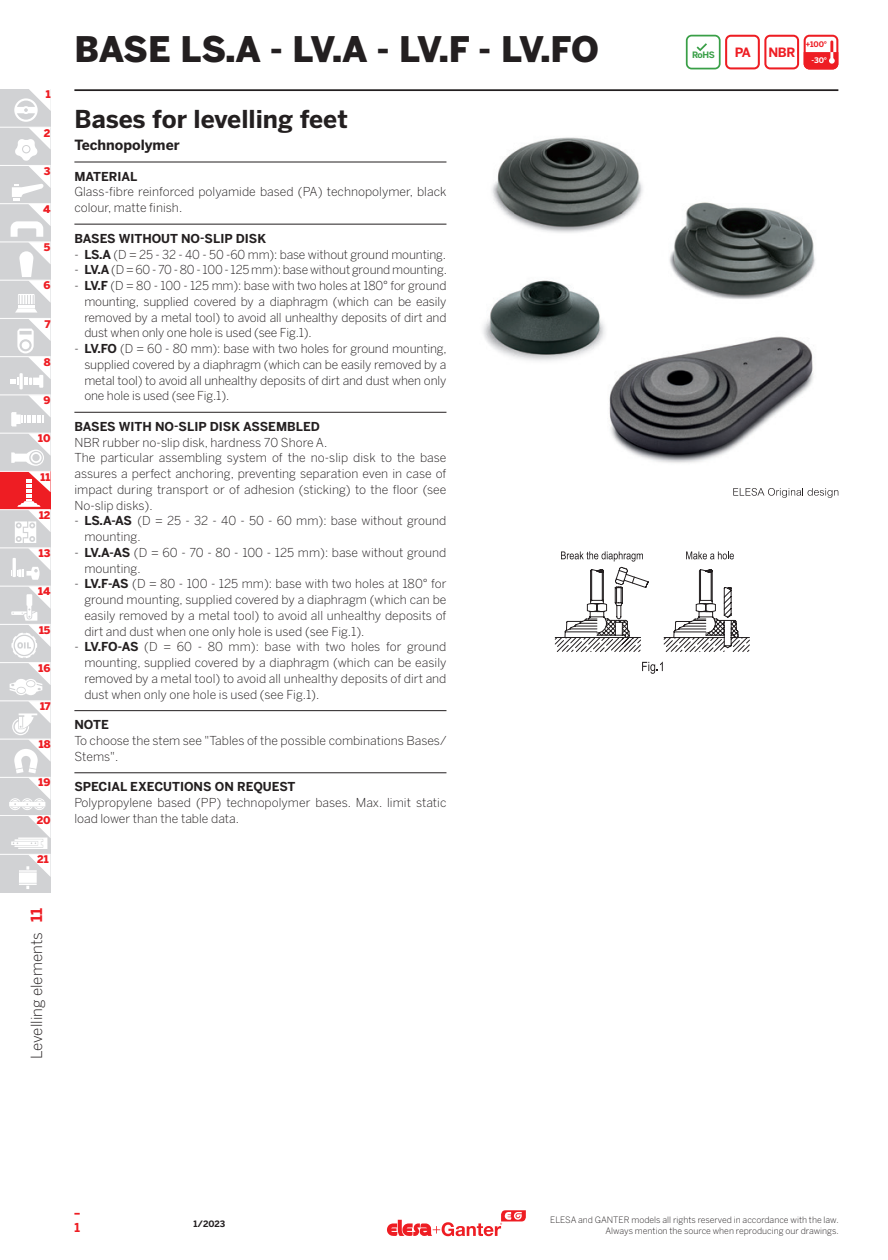
<style>
.page{position:relative;width:888px;height:1260px;background:#fff}
.page>*{position:absolute;margin:0;border:0;box-sizing:border-box;transform-origin:0 0}
.series{font:900 35px "Benton Sans";letter-spacing:-.03em;color:#231f20}
.subtitle_eg{font:700 24.5px "Benton Sans";color:#231f20}
.t1{font:300 15.4px "Benton Sans";color:#231f20}
.t2{font:700 15.4px "Benton Sans";color:#ee1d23}
.subtitle_eg_sec{font:700 14px "Benton Sans";color:#231f20}
.t3{font:700 12.78px "Benton Sans";color:#ee1d23}
.description{font:300 12.25px/15.8px "Benton Sans";color:#231f20}
.t4{font:700 12.25px "Benton Sans";color:#231f20}
.t5{font:700 12.25px "Benton Sans";color:#ee1d23}
.t6{font:900 10.5px "Benton Sans";color:#ee1d23}
.t7{font:300 8.75px "Benton Sans";color:#231f20}
.t8{font:700 8.75px "Benton Sans";color:#231f20}
.t9{font:700 8.75px "Benton Sans";color:#399f47}
.t10{font:700 7.7px/15.9px "Benton Sans";color:#ee1d23;text-align:right}
.s1{font-weight:700}
.s2{color:#fff}
</style>
<div class="page">
<svg style="left:686px;top:35px;width:152px;height:34px"></svg>
<hr style="left:74px;top:162px;width:372px;height:1px;background:#231f20">
<hr style="left:74px;top:224px;width:372px;height:1px;background:#231f20">
<hr style="left:74px;top:412px;width:372px;height:1px;background:#231f20">
<hr style="left:74px;top:710px;width:372px;height:1px;background:#231f20">
<hr style="left:74px;top:772px;width:372px;height:1px;background:#231f20">
<img style="left:483px;top:137px;width:332px;height:326px">
<svg style="left:733px;top:488px;width:105px;height:10px"></svg>
<svg style="left:555px;top:551px;width:195px;height:101px"></svg>
<svg style="left:642px;top:662px;width:21px;height:12px"></svg>
<svg style="left:74px;top:1213px;width:6px;height:2px"></svg>
<hr style="left:74px;top:89px;width:764px;height:2px;background:#231f20">
<div style="left:0;top:165px;width:51px;height:39px;background:#d1d2d4"></div>
<div style="left:0;top:204px;width:51px;height:38px;background:#d1d2d4"></div>
<div style="left:0;top:127px;width:51px;height:38px;background:#d1d2d4"></div>
<div style="left:0;top:89px;width:51px;height:38px;background:#d1d2d4"></div>
<div style="left:0;top:242px;width:51px;height:38px;background:#d1d2d4"></div>
<div style="left:0;top:395px;width:51px;height:38px;background:#d1d2d4"></div>
<div style="left:0;top:548px;width:51px;height:38px;background:#d1d2d4"></div>
<div style="left:0;top:701px;width:51px;height:39px;background:#d1d2d4"></div>
<div style="left:0;top:280px;width:51px;height:39px;background:#d1d2d4"></div>
<div style="left:0;top:433px;width:51px;height:39px;background:#d1d2d4"></div>
<div style="left:0;top:586px;width:51px;height:39px;background:#d1d2d4"></div>
<div style="left:0;top:740px;width:51px;height:38px;background:#d1d2d4"></div>
<div style="left:0;top:319px;width:51px;height:38px;background:#d1d2d4"></div>
<div style="left:0;top:472px;width:51px;height:38px;background:#ee1d23"></div>
<div style="left:0;top:625px;width:51px;height:38px;background:#d1d2d4"></div>
<div style="left:0;top:357px;width:51px;height:38px;background:#d1d2d4"></div>
<div style="left:0;top:510px;width:51px;height:38px;background:#d1d2d4"></div>
<div style="left:0;top:663px;width:51px;height:38px;background:#d1d2d4"></div>
<div style="left:0;top:778px;width:51px;height:38px;background:#d1d2d4"></div>
<hr style="left:0;top:127px;width:51px;height:1px;background:#fff">
<hr style="left:0;top:395px;width:51px;height:1px;background:#fff">
<hr style="left:0;top:586px;width:51px;height:1px;background:#fff">
<hr style="left:0;top:777px;width:51px;height:1px;background:#fff">
<hr style="left:0;top:203px;width:51px;height:1px;background:#fff">
<hr style="left:0;top:165px;width:51px;height:1px;background:#fff">
<hr style="left:0;top:242px;width:51px;height:1px;background:#fff">
<hr style="left:0;top:433px;width:51px;height:1px;background:#fff">
<hr style="left:0;top:624px;width:51px;height:1px;background:#fff">
<hr style="left:0;top:815px;width:51px;height:1px;background:#fff">
<hr style="left:0;top:280px;width:51px;height:1px;background:#fff">
<hr style="left:0;top:471px;width:51px;height:1px;background:#fff">
<hr style="left:0;top:662px;width:51px;height:1px;background:#fff">
<hr style="left:0;top:318px;width:51px;height:1px;background:#fff">
<hr style="left:0;top:509px;width:51px;height:1px;background:#fff">
<hr style="left:0;top:548px;width:51px;height:1px;background:#fff">
<hr style="left:0;top:700px;width:51px;height:1px;background:#fff">
<hr style="left:0;top:739px;width:51px;height:1px;background:#fff">
<hr style="left:0;top:356px;width:51px;height:1px;background:#fff">
<svg style="left:10px;top:586px;width:41px;height:109px"></svg>
<svg style="left:11px;top:433px;width:40px;height:33px"></svg>
<svg style="left:11px;top:395px;width:40px;height:31px"></svg>
<svg style="left:10px;top:319px;width:41px;height:70px"></svg>
<svg style="left:10px;top:701px;width:41px;height:109px"></svg>
<hr style="left:9px;top:802px;width:36px;height:4px;background:#fff">
<div style="left:0;top:816px;width:51px;height:38px;background:#d1d2d4"></div>
<div style="left:0;top:854px;width:51px;height:39px;background:#d1d2d4"></div>
<svg style="left:13px;top:816px;width:38px;height:33px"></svg>
<div style="left:19px;top:872px;width:18px;height:11px;background:#fff"></div>
<svg style="left:19px;top:855px;width:32px;height:22px"></svg>
<svg style="left:19px;top:884px;width:18px;height:5px"></svg>
<svg style="left:11px;top:89px;width:40px;height:224px"></svg>
<hr style="left:0;top:854px;width:51px;height:1px;background:#fff">
<svg style="left:11px;top:472px;width:40px;height:108px"></svg>
<svg style="left:387px;top:1210px;width:139px;height:26px"></svg>
<p class="t6" style="left:46px;top:86px;width:6px">1</p>
<p class="t6" style="left:44px;top:125px;width:8px">2</p>
<p class="t6" style="left:44px;top:163px;width:8px">3</p>
<p class="t6" style="left:43px;top:201px;width:9px">4</p>
<p class="t6" style="left:44px;top:239px;width:8px">5</p>
<p class="t6" style="left:43px;top:278px;width:9px">6</p>
<p class="t6" style="left:45px;top:316px;width:7px">7</p>
<p class="t6" style="left:44px;top:354px;width:8px">8</p>
<p class="t6" style="left:43px;top:392px;width:9px">9</p>
<p class="t6" style="left:38px;top:431px;width:14px">10</p>
<p class="t6" style="left:41px;top:469px;width:11px">11</p>
<p class="t6" style="left:39px;top:507px;width:13px">12</p>
<p class="t6" style="left:39px;top:545px;width:13px">13</p>
<p class="t6" style="left:38px;top:584px;width:14px">14</p>
<p class="t6" style="left:39px;top:622px;width:13px">15</p>
<p class="t6" style="left:39px;top:660px;width:13px">16</p>
<p class="t6" style="left:40px;top:698px;width:12px">17</p>
<p class="t6" style="left:39px;top:737px;width:13px">18</p>
<p class="t6" style="left:39px;top:775px;width:13px">19</p>
<p class="t6" style="left:37px;top:813px;width:15px">20</p>
<p class="t6" style="left:37px;top:851px;width:13px">21</p>
<p class="t2" style="left:25px;top:922px;width:16px;rotate:-90deg">11</p>
<p class="t1" style="left:26px;top:1059px;width:128px;rotate:-90deg">Levelling elements</p>
<p class="series" style="left:74px;top:23px;width:526px">BASE LS.A - LV.A - LV.F - LV.FO</p>
<p class="subtitle_eg" style="left:74px;top:101px;width:275px">Bases for levelling feet</p>
<p class="subtitle_eg_sec" style="left:74px;top:135px;width:107px">Technopolymer</p>
<p class="t4" style="left:74px;top:167px;width:65px">MATERIAL</p>
<p class="description" style="left:74px;top:183px;width:374px">Glass-fibre reinforced polyamide based (PA) technopolymer, black colour, matte finish.</p>
<p class="t4" style="left:74px;top:229px;width:193px">BASES WITHOUT NO-SLIP DISK</p>
<p class="description" style="left:74px;top:246px;width:373px">- <span class="s1">LS.A</span> (D = 25 - 32 - 40 - 50 -60 mm): base without ground mounting.</p>
<p class="description" style="left:74px;top:261px;width:374px">- <span class="s1">LV.A</span> (D = 60 - 70 - 80 - 100 - 125 mm): base without ground mounting.</p>
<p class="description" style="left:84px;top:277px;width:364px;text-align:justify;text-indent:-10px">- <span class="s1">LV.F</span> (D = 80 - 100 - 125 mm): base with two holes at 180° for ground mounting, supplied covered by a diaphragm (which can be easily removed by a metal tool) to avoid all unhealthy deposits of dirt and dust when only one hole is used (see Fig.1).</p>
<p class="description" style="left:84px;top:340px;width:364px;text-align:justify;text-indent:-10px">- <span class="s1">LV.FO</span> (D = 60 - 80 mm): base with two holes for ground mounting, supplied covered by a diaphragm (which can be easily removed by a metal tool) to avoid all unhealthy deposits of dirt and dust when only one hole is used (see Fig.1).</p>
<p class="t4" style="left:74px;top:417px;width:247px">BASES WITH NO-SLIP DISK ASSEMBLED</p>
<p class="description" style="left:74px;top:434px;width:254px">NBR rubber no-slip disk, hardness 70 Shore A.</p>
<p class="description" style="left:74px;top:449px;width:374px;text-align:justify">The particular assembling system of the no-slip disk to the base assures a perfect anchoring, preventing separation even in case of impact during transport or of adhesion (sticking) to the floor (see No-slip disks).</p>
<p class="description" style="left:84px;top:512px;width:364px;text-indent:-10px">- <span class="s1">LS.A-AS</span> (D = 25 - 32 - 40 - 50 - 60 mm): base without ground mounting.</p>
<p class="description" style="left:84px;top:544px;width:364px;text-indent:-10px">- <span class="s1">LV.A-AS</span> (D = 60 - 70 - 80 - 100 - 125 mm): base without ground mounting.</p>
<p class="description" style="left:84px;top:575px;width:364px;text-align:justify;text-indent:-10px">- <span class="s1">LV.F-AS</span> (D = 80 - 100 - 125 mm): base with two holes at 180° for ground mounting, supplied covered by a diaphragm (which can be easily removed by a metal tool) to avoid all unhealthy deposits of dirt and dust when one only hole is used (see Fig.1).</p>
<p class="description" style="left:84px;top:638px;width:364px;text-align:justify;text-indent:-10px">- <span class="s1">LV.FO-AS</span> (D = 60 - 80 mm): base with two holes for ground mounting, supplied covered by a diaphragm (which can be easily removed by a metal tool) to avoid all unhealthy deposits of dirt and dust when only one hole is used (see Fig.1).</p>
<p class="t4" style="left:74px;top:716px;width:36px">NOTE</p>
<p class="description" style="left:74px;top:732px;width:374px">To choose the stem see "Tables of the possible combinations Bases/<br>Stems".</p>
<p class="t4" style="left:74px;top:778px;width:223px">SPECIAL EXECUTIONS ON REQUEST</p>
<p class="description" style="left:74px;top:794px;width:374px">Polypropylene based (PP) technopolymer bases. Max. limit static load lower than the table data.</p>
<p class="t9" style="left:692px;top:49px;width:24px">RoHS</p>
<p class="t3" style="left:735px;top:45px;width:18px">PA</p>
<p class="t3" style="left:769px;top:45px;width:28px">NBR</p>
<p class="t10" style="left:806px;top:37px;width:23px">+100° <span class="s2">-30°</span></p>
<p class="t8" style="left:193px;top:1218px;width:33px">1/2023</p>
<p class="t7" style="left:550px;top:1214px;width:290px">ELESA and GANTER models all rights reserved in accordance with the law.</p>
<p class="t5" style="left:74px;top:1219px;width:7px">1</p>
<p class="t7" style="left:605px;top:1225px;width:235px">Always mention the source when reproducing our drawings.</p>
</div>
